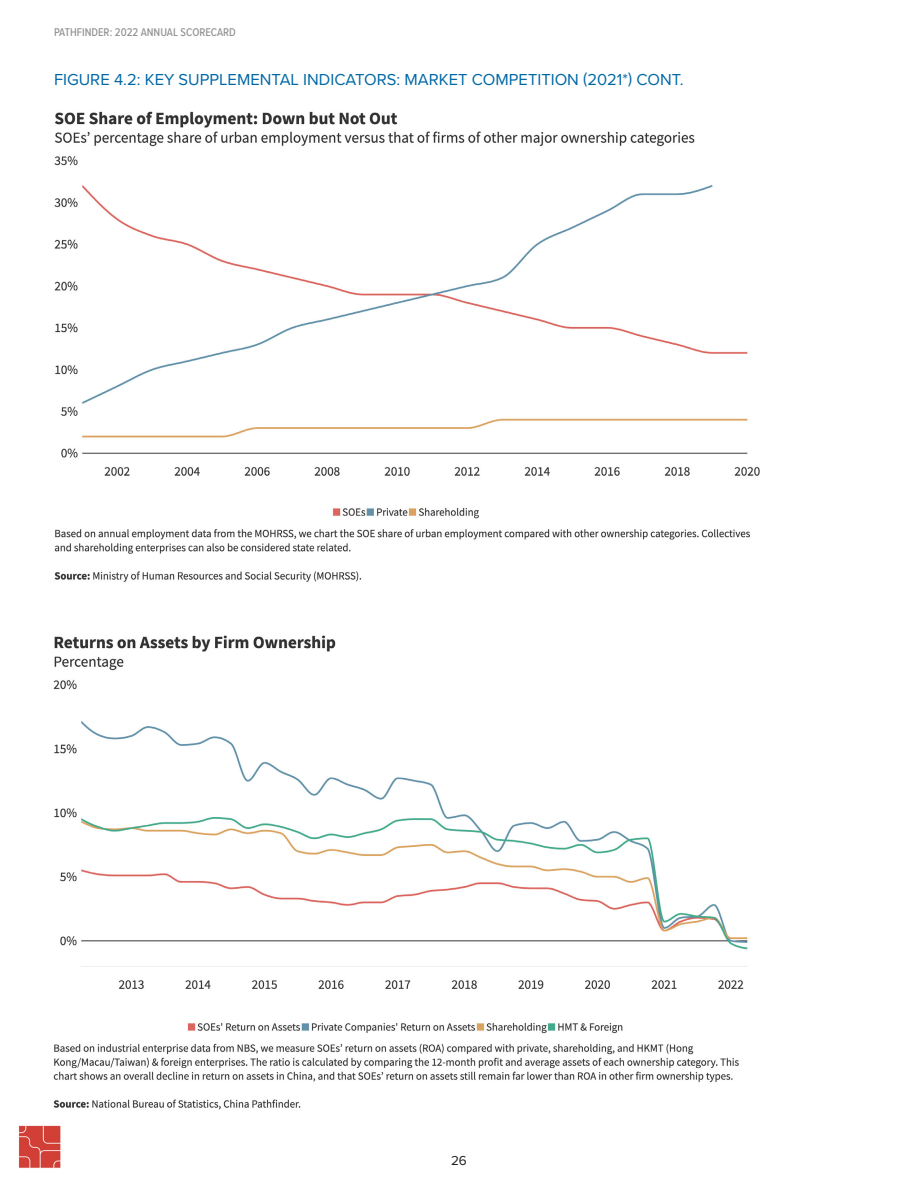
<style>
.page{position:relative;width:918px;height:1188px;background:#fff}
.page>*{position:absolute;margin:0;border:0;box-sizing:border-box;transform-origin:0 0}
.t1{font:16.5px "Proxima Nova";color:#0068a5}
.t2{font:13.5px "Proxima Nova";color:#231f20}
.t3{font:500 11.7px "Proxima Nova Cond";color:#8f9194}
</style>
<div class="page">
<img style="left:18px;top:1125px;width:43px;height:43px">
<img style="left:53px;top:635px;width:695px;height:354px">
<img style="left:53px;top:1022px;width:686px;height:88px">
<img style="left:54px;top:111px;width:706px;height:471px">
<p class="t3" style="left:54px;top:23px;width:183px">PATHFINDER: 2022 ANNUAL SCORECARD</p>
<p class="t1" style="left:54px;top:67px;width:631px">FIGURE 4.2: KEY SUPPLEMENTAL INDICATORS: MARKET COMPETITION (2021*) CONT.</p>
<p class="t2" style="left:451px;top:1150px;width:17px">26</p>
</div>
